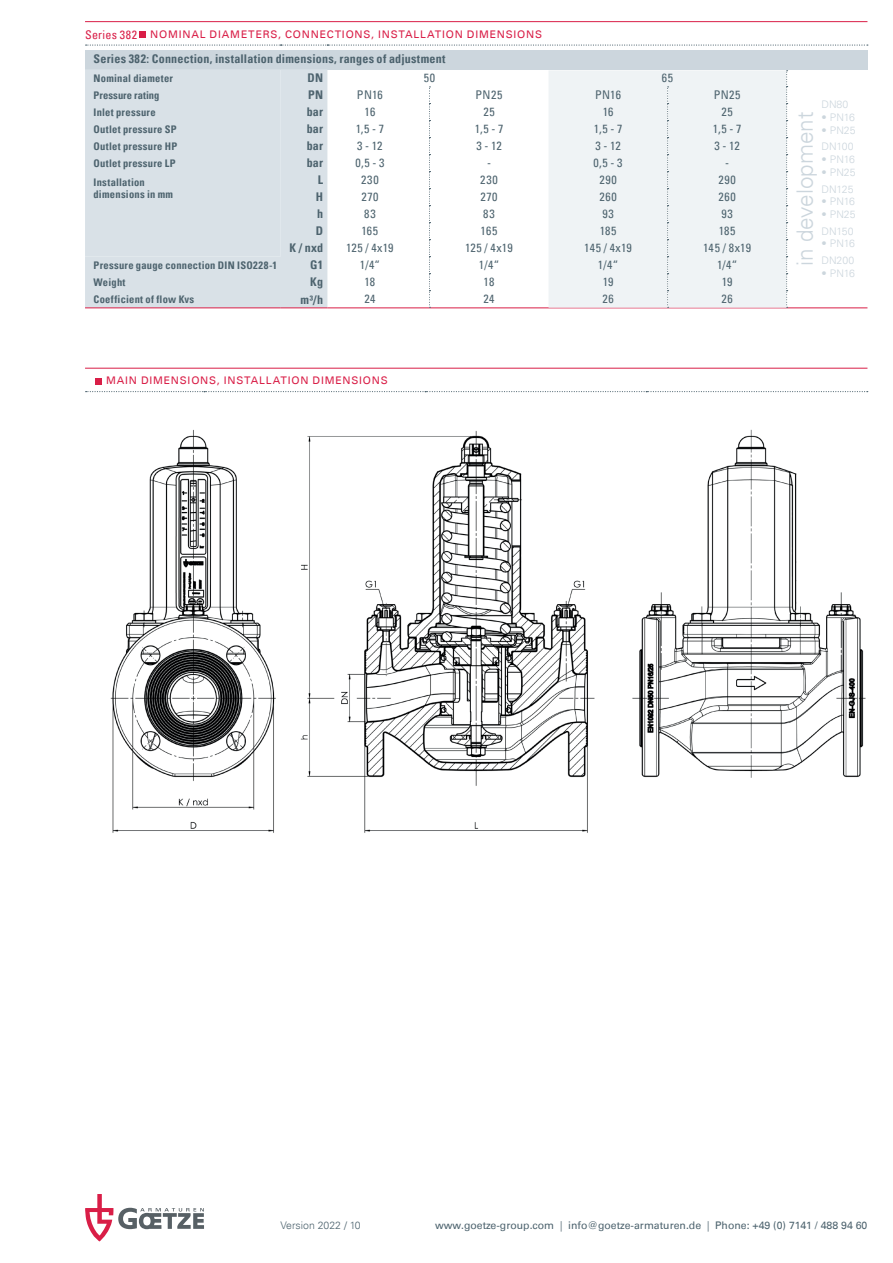
<style>
.page{position:relative;width:893px;height:1263px;background:#fff}
.page>*{position:absolute;margin:0;border:0;box-sizing:border-box;transform-origin:0 0}
.t1{font:300 22.5px "Univers";color:#ccd6dd}
.t2{font:condensed 12px "Univers";letter-spacing:.04em;color:#4d636e}
.t3{font:700 condensed 12px/17px "Univers";letter-spacing:.02em;color:#4d636e;text-align:right}
.t4{font:700 condensed 10.5px/12px "Univers";letter-spacing:.025em;color:#4d636e}
.t5{font:10.5px "Univers";letter-spacing:.075em;color:#d91e47}
.t6{font:10.5px "Univers";color:#4d636e}
.t7{font:300 10.5px/16.8px "Univers";color:#ccd6dd}
.t8{font:300 10.5px "Univers";color:#4d636e}
.s1{font-stretch:condensed;font-size:12px}
.s2{font-weight:300}
</style>
<div class="page">
<svg style="left:85px;top:1194px;width:119px;height:47px"></svg>
<hr style="left:85px;top:368px;width:782px;height:1px;background:#d91e47">
<svg style="left:96px;top:378px;width:6px;height:6px"></svg>
<svg style="left:86px;top:391px;width:782px;height:1px"></svg>
<img style="left:110px;top:430px;width:756px;height:403px">
<hr style="left:85px;top:21px;width:782px;height:1px;background:#d91e47">
<div style="left:140px;top:31px;width:6px;height:7px;background:#d91e47"></div>
<div style="left:85px;top:50px;width:782px;height:19px;background:#ccd6dd"></div>
<div style="left:85px;top:69px;width:242px;height:238px;background:#d9e1e7"></div>
<svg style="left:86px;top:45px;width:782px;height:1px"></svg>
<hr style="left:85px;top:307px;width:196px;height:1px;background:#d91e47">
<hr style="left:281px;top:307px;width:46px;height:1px;background:#d91e47">
<hr style="left:327px;top:307px;width:540px;height:1px;background:#d91e47">
<div style="left:549px;top:71px;width:237px;height:237px;background:#eff3f5"></div>
<svg style="left:429px;top:87px;width:1px;height:221px"></svg>
<svg style="left:667px;top:87px;width:2px;height:221px"></svg>
<svg style="left:786px;top:70px;width:2px;height:238px"></svg>
<p class="t5" style="left:85px;top:28px;width:459px"><span class="s1">Series 382</span> NOMINAL DIAMETERS, CONNECTIONS, INSTALLATION DIMENSIONS</p>
<p class="t3" style="left:94px;top:50px;width:353px">Series 382: Connection, installation dimensions, ranges of adjustment</p>
<p class="t4" style="left:94px;top:72px;width:81px">Nominal diameter</p>
<p class="t3" style="left:308px;top:69px;width:17px">DN</p>
<p class="t4" style="left:94px;top:89px;width:67px">Pressure rating</p>
<p class="t3" style="left:308px;top:86px;width:17px">PN</p>
<p class="t4" style="left:94px;top:106px;width:64px">Inlet pressure</p>
<p class="t3" style="left:307px;top:103px;width:18px">bar</p>
<p class="t4" style="left:94px;top:123px;width:85px">Outlet pressure SP</p>
<p class="t3" style="left:307px;top:120px;width:18px">bar</p>
<p class="t4" style="left:94px;top:140px;width:85px">Outlet pressure HP</p>
<p class="t3" style="left:307px;top:137px;width:18px">bar</p>
<p class="t4" style="left:94px;top:157px;width:84px">Outlet pressure LP</p>
<p class="t3" style="left:307px;top:154px;width:18px">bar</p>
<p class="t4" style="left:94px;top:176px;width:81px">Installation dimensions in mm</p>
<p class="t3" style="left:289px;top:171px;width:35px">L<br>H<br>h<br>D<br>K / nxd</p>
<p class="t4" style="left:94px;top:259px;width:185px">Pressure gauge connection DIN ISO228-1</p>
<p class="t3" style="left:310px;top:256px;width:14px">G1</p>
<p class="t4" style="left:94px;top:276px;width:34px">Weight</p>
<p class="t3" style="left:310px;top:273px;width:14px">Kg</p>
<p class="t4" style="left:94px;top:293px;width:102px">Coefficient of flow Kvs</p>
<p class="t3" style="left:301px;top:291px;width:24px">m³/h</p>
<p class="t2" style="left:424px;top:70px;width:13px">50</p>
<p class="t2" style="left:662px;top:70px;width:13px">65</p>
<p class="t2" style="left:357px;top:87px;width:27px">PN16</p>
<p class="t2" style="left:476px;top:87px;width:28px">PN25</p>
<p class="t2" style="left:595px;top:87px;width:27px">PN16</p>
<p class="t2" style="left:714px;top:87px;width:28px">PN25</p>
<p class="t2" style="left:365px;top:104px;width:12px">16</p>
<p class="t2" style="left:483px;top:104px;width:13px">25</p>
<p class="t2" style="left:603px;top:104px;width:12px">16</p>
<p class="t2" style="left:721px;top:104px;width:13px">25</p>
<p class="t2" style="left:356px;top:121px;width:30px">1,5 - 7</p>
<p class="t2" style="left:475px;top:121px;width:30px">1,5 - 7</p>
<p class="t2" style="left:594px;top:121px;width:30px">1,5 - 7</p>
<p class="t2" style="left:713px;top:121px;width:30px">1,5 - 7</p>
<p class="t2" style="left:357px;top:138px;width:27px">3 - 12</p>
<p class="t2" style="left:476px;top:138px;width:27px">3 - 12</p>
<p class="t2" style="left:595px;top:138px;width:27px">3 - 12</p>
<p class="t2" style="left:714px;top:138px;width:27px">3 - 12</p>
<p class="t2" style="left:355px;top:155px;width:31px">0,5 - 3</p>
<p class="t2" style="left:487px;top:155px;width:5px">-</p>
<p class="t2" style="left:593px;top:155px;width:31px">0,5 - 3</p>
<p class="t2" style="left:725px;top:155px;width:5px">-</p>
<p class="t2" style="left:361px;top:172px;width:19px">230</p>
<p class="t2" style="left:480px;top:172px;width:19px">230</p>
<p class="t2" style="left:599px;top:172px;width:19px">290</p>
<p class="t2" style="left:718px;top:172px;width:19px">290</p>
<p class="t2" style="left:361px;top:189px;width:19px">270</p>
<p class="t2" style="left:480px;top:189px;width:19px">270</p>
<p class="t2" style="left:599px;top:189px;width:19px">260</p>
<p class="t2" style="left:718px;top:189px;width:19px">260</p>
<p class="t2" style="left:364px;top:206px;width:13px">83</p>
<p class="t2" style="left:483px;top:206px;width:13px">83</p>
<p class="t2" style="left:602px;top:206px;width:13px">93</p>
<p class="t2" style="left:721px;top:206px;width:13px">93</p>
<p class="t2" style="left:362px;top:223px;width:18px">165</p>
<p class="t2" style="left:481px;top:223px;width:18px">165</p>
<p class="t2" style="left:600px;top:223px;width:18px">185</p>
<p class="t2" style="left:719px;top:223px;width:18px">185</p>
<p class="t2" style="left:346px;top:240px;width:49px">125 / 4x19</p>
<p class="t2" style="left:465px;top:240px;width:49px">125 / 4x19</p>
<p class="t2" style="left:584px;top:240px;width:49px">145 / 4x19</p>
<p class="t2" style="left:703px;top:240px;width:49px">145 / 8x19</p>
<p class="t2" style="left:360px;top:257px;width:22px">1/4“</p>
<p class="t2" style="left:479px;top:257px;width:22px">1/4“</p>
<p class="t2" style="left:598px;top:257px;width:22px">1/4“</p>
<p class="t2" style="left:717px;top:257px;width:22px">1/4“</p>
<p class="t2" style="left:365px;top:274px;width:12px">18</p>
<p class="t2" style="left:484px;top:274px;width:12px">18</p>
<p class="t2" style="left:603px;top:274px;width:12px">19</p>
<p class="t2" style="left:722px;top:274px;width:12px">19</p>
<p class="t2" style="left:364px;top:291px;width:13px">24</p>
<p class="t2" style="left:483px;top:291px;width:13px">24</p>
<p class="t2" style="left:602px;top:291px;width:13px">26</p>
<p class="t2" style="left:721px;top:291px;width:13px">26</p>
<p class="t5" style="left:106px;top:374px;width:283px">MAIN DIMENSIONS, INSTALLATION DIMENSIONS</p>
<p class="t7" style="left:821px;top:96px;width:28px">DN80</p>
<p class="t7" style="left:821px;top:109px;width:35px">• PN16</p>
<p class="t7" style="left:821px;top:121px;width:36px">• PN25<br>DN100</p>
<p class="t7" style="left:821px;top:151px;width:35px">• PN16</p>
<p class="t7" style="left:821px;top:164px;width:36px">• PN25<br>DN125</p>
<p class="t7" style="left:821px;top:193px;width:35px">• PN16</p>
<p class="t7" style="left:821px;top:206px;width:36px">• PN25<br>DN150</p>
<p class="t7" style="left:821px;top:235px;width:35px">• PN16<br>DN200</p>
<p class="t7" style="left:821px;top:264px;width:35px">• PN16</p>
<h1 class="t1" style="left:791px;top:266px;width:156px;rotate:-90deg">in development</h1>
<p class="t8" style="left:281px;top:1219px;width:82px">Version 2022 / 10</p>
<p class="t6" style="left:435px;top:1219px;width:434px">www.goetze-group.com <span class="s2">|</span> info@goetze-armaturen.de <span class="s2">|</span> Phone: +49 (0) 7141 / 488 94 60</p>
</div>
